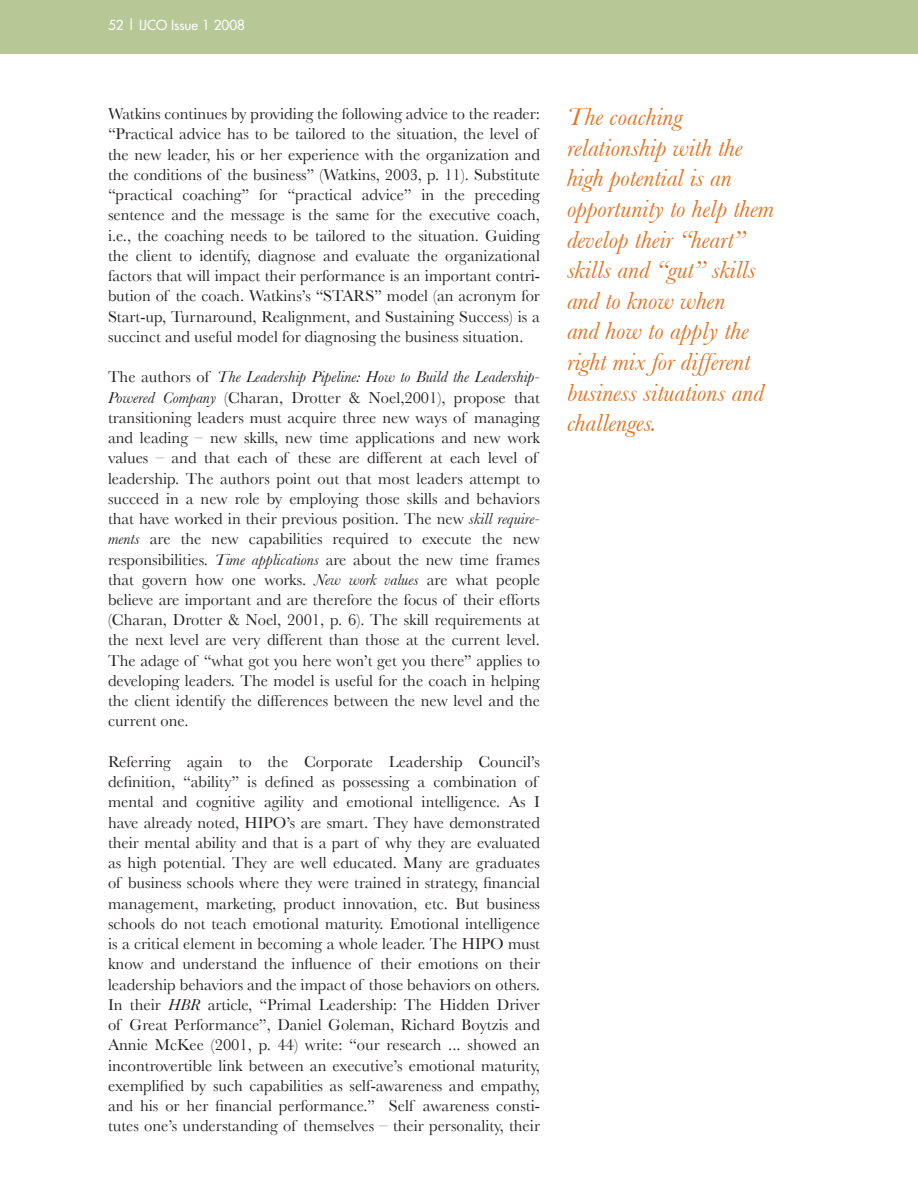
<style>
.page{position:relative;width:918px;height:1188px;background:#fff}
.page>*{position:absolute;margin:0;border:0;box-sizing:border-box;transform-origin:0 0}
.t1{font:italic 25.5px/30.6px "Baskerville";color:#e4701e}
.t2{font:16.5px/20.2px "Baskerville";color:#231f20}
.t3{font:13.5px "Futura";color:#fff}
.s1{font-style:italic}
</style>
<div class="page">
<div style="left:0;top:0;width:918px;height:54px;background:#b6c896"></div>
<p class="t3" style="left:108px;top:16px;width:138px">52 | IJCO Issue 1 2008</p>
<p class="t2" style="left:108px;top:103px;width:434px">Watkins continues by providing the following advice to the reader: “Practical advice has to be tailored to the situation, the level of the new leader, his or her experience with the organization and the conditions of the business” (Watkins, 2003, p. 11). Substitute “practical coaching” for “practical advice” in the preceding sentence and the message is the same for the executive coach, i.e., the coaching needs to be tailored to the situation. Guiding the client to identify, diagnose and evaluate the organizational factors that will impact their performance is an important contri&shy;bution of the coach. Watkins’s “STARS” model (an acronym for Start-up, Turnaround, Realignment, and Sustaining Success) is a succinct and useful model for diagnosing the business situation.</p>
<p class="t2" style="left:108px;top:367px;width:434px">The authors of <span class="s1">The Leadership Pipeline: How to Build the Leadership-Powered Company</span> (Charan, Drotter &amp; Noel,2001), propose that transitioning leaders must acquire three new ways of managing and leading – new skills, new time applications and new work values – and that each of these are different at each level of leadership. The authors point out that most leaders attempt to succeed in a new role by employing those skills and behaviors that have worked in their previous position. The new <span class="s1">skill require&shy;ments</span> are the new capabilities required to execute the new responsibilities. <span class="s1">Time applications</span> are about the new time frames that govern how one works. <span class="s1">New work values</span> are what people believe are important and are therefore the focus of their efforts (Charan, Drotter &amp; Noel, 2001, p. 6). The skill requirements at the next level are very different than those at the current level.<br>The adage of “what got you here won’t get you there” applies to developing leaders. The model is useful for the coach in helping the client identify the differences between the new level and the current one.</p>
<p class="t2" style="left:108px;top:751px;width:434px">Referring again to the Corporate Leadership Council’s definition, “ability” is defined as possessing a combination of mental and cognitive agility and emotional intelligence. As I have already noted, HIPO’s are smart. They have demonstrated their mental ability and that is a part of why they are evaluated as high potential. They are well educated. Many are graduates of business schools where they were trained in strategy, financial management, marketing, product innovation, etc. But business schools do not teach emotional maturity. Emotional intelligence is a critical element in becoming a whole leader. The HIPO must know and understand the influence of their emotions on their leadership behaviors and the impact of those behaviors on others.<br>In their <span class="s1">HBR</span> article, “Primal Leadership: The Hidden Driver of Great Performance”, Daniel Goleman, Richard Boytzis and Annie McKee (2001, p. 44) write: “our research ... showed an incontrovertible link between an executive’s emotional maturity, exemplified by such capabilities as self-awareness and empathy, and his or her financial performance.” Self awareness consti&shy;tutes one’s understanding of themselves – their personality, their</p>
<h1 class="t1" style="left:567px;top:101px;width:209px">The coaching relationship with the high potential is an opportunity to help them develop their “heart” skills and “gut” skills and to know when<br>and how to apply the right mix for different business situations and challenges.</h1>
</div>
